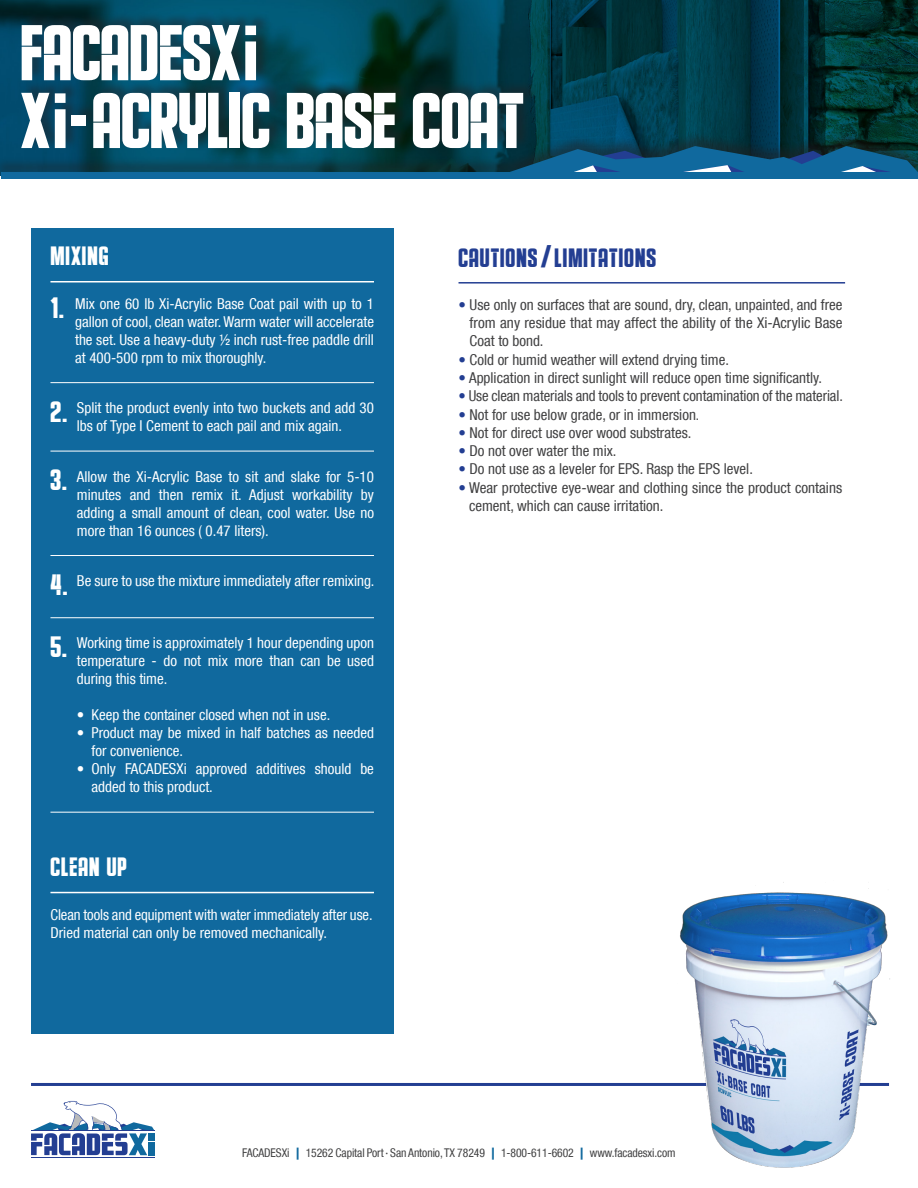
<style>
.page{position:relative;width:918px;height:1188px;background:#fff}
.page>*{position:absolute;margin:0;border:0;box-sizing:border-box;transform-origin:0 0}
.t1{font:81px/67.8px "Educated Deers";color:#fff}
.t2{font:30px "Educated Deers";color:#fff}
.t3{font:27px "Educated Deers";letter-spacing:.04em;color:#233e92}
.t4{font:27px "Educated Deers";letter-spacing:.04em;color:#fff}
.t5{font:condensed 15px/18px "Helvetica Neue LT Com";color:#fff}
.t6{font:condensed 15px/18.3px "Helvetica Neue LT Com";color:#404041;text-align:justify}
.t7{font:condensed 12px "Helvetica Neue LT Com";letter-spacing:-.005em;color:#404041}
.s1{font-family:"Acumin Variable Concept";font-size:75px}
.s2{font-family:"Impact"}
.s3{color:#233e92}
.s4{font-size:13.5px}
.s5{font-weight:900;font-stretch:normal;color:#10699e}
</style>
<div class="page">
<img style="left:0;top:0;width:918px;height:131px">
<div style="left:31px;top:229px;width:362px;height:805px;background:#10699e"></div>
<hr style="left:31px;top:1157px;width:124px;height:1px;background:#233e92">
<svg style="left:31px;top:1101px;width:123px;height:54px"></svg>
<hr style="left:31px;top:1130px;width:124px;height:1px;background:#233e92">
<div style="left:148px;top:1133px;width:7px;height:8px;background:#10699e"></div>
<div style="left:148px;top:1142px;width:7px;height:13px;background:#10699e"></div>
<div style="left:0;top:131px;width:918px;height:48px;background:#231f20;opacity:.5"></div>
<svg style="left:507px;top:146px;width:411px;height:26px;background:#17587e"></svg>
<div style="left:1px;top:172px;width:917px;height:7px;background:#10699e"></div>
<hr style="left:31px;top:1083px;width:858px;height:3px;background:#233e92">
<div style="left:21px;top:11px;width:518px;height:139px;background:#231f20;opacity:.5"></div>
<img style="left:680px;top:882px;width:210px;height:286px">
<hr style="left:459px;top:282px;width:386px;height:2px;background:#233e92">
<hr style="left:50px;top:281px;width:324px;height:1px;background:#fff">
<hr style="left:50px;top:382px;width:324px;height:1px;background:#fff">
<hr style="left:50px;top:451px;width:324px;height:1px;background:#fff">
<hr style="left:50px;top:555px;width:324px;height:1px;background:#fff">
<hr style="left:50px;top:617px;width:324px;height:1px;background:#fff">
<hr style="left:50px;top:812px;width:324px;height:1px;background:#fff">
<hr style="left:50px;top:892px;width:324px;height:1px;background:#fff">
<h1 class="t1" style="left:21px;top:18px;width:505px">FACADESX<span class="s1">i<br></span>X<span class="s1">i</span>-ACRYLIC BASE COAT</h1>
<p class="t4" style="left:50px;top:240px;width:59px">MIXING</p>
<p class="t2" style="left:50px;top:290px;width:15px">1.</p>
<p class="t5" style="left:75px;top:294px;width:300px;text-align:justify">Mix one 60 lb Xi-Acrylic Base Coat pail with up to 1 gallon of cool, clean water. Warm water will accelerate the set. Use a heavy-duty ½ inch rust-free paddle drill at 400-500 rpm to mix thoroughly.</p>
<p class="t2" style="left:50px;top:394px;width:18px">2.</p>
<p class="t5" style="left:77px;top:399px;width:299px">Split the product evenly into two buckets and add 30 lbs of Type I Cement to each pail and mix again.</p>
<p class="t2" style="left:50px;top:463px;width:18px">3.</p>
<p class="t5" style="left:77px;top:467px;width:299px;text-align:justify">Allow the Xi-Acrylic Base to sit and slake for 5-10 minutes and then remix it. Adjust workability by adding a small amount of clean, cool water. Use no more than 16 ounces ( 0.47 liters).</p>
<p class="t2" style="left:50px;top:567px;width:18px">4.</p>
<p class="t5" style="left:77px;top:572px;width:299px">Be sure to use the mixture immediately after remixing.</p>
<p class="t2" style="left:50px;top:629px;width:18px">5.</p>
<p class="t5" style="left:77px;top:634px;width:299px;text-align:justify">Working time is approximately 1 hour depending upon temperature - do not mix more than can be used during this time.</p>
<p class="t5" style="left:77px;top:706px;width:255px">• Keep the container closed when not in use.</p>
<p class="t5" style="left:92px;top:724px;width:284px;text-indent:-15px">• Product may be mixed in half batches as needed for convenience.</p>
<p class="t5" style="left:92px;top:760px;width:284px;text-indent:-15px">• Only FACADESXi approved additives should be added to this product.</p>
<p class="t4" style="left:51px;top:851px;width:78px">CLEAN UP</p>
<p class="t5" style="left:51px;top:905px;width:324px">Clean tools and equipment with water immediately after use.<br>Dried material can only be removed mechanically.</p>
<p class="t3" style="left:459px;top:241px;width:199px">CAUTIONS<span class="s2">/</span>LIMITATIONS</p>
<p class="t6" style="left:470px;top:295px;width:374px;text-indent:-11px"><span class="s3">•</span> Use only on surfaces that are sound, dry, clean, unpainted, and free from any residue that may affect the ability of the Xi-Acrylic Base Coat to bond.</p>
<p class="t6" style="left:459px;top:350px;width:272px"><span class="s3">•</span> Cold or humid weather will extend drying time.</p>
<p class="t6" style="left:459px;top:368px;width:365px"><span class="s3">•</span> Application in direct sunlight will reduce open time significantly.</p>
<p class="t6" style="left:459px;top:387px;width:386px"><span class="s3">•</span> Use clean materials and tools to prevent contamination of the material.</p>
<p class="t6" style="left:459px;top:405px;width:242px"><span class="s3">•</span> Not for use below grade, or in immersion<span class="s4">.</span></p>
<p class="t6" style="left:459px;top:423px;width:234px"><span class="s3">•</span> Not for direct use over wood substrates.</p>
<p class="t6" style="left:459px;top:442px;width:160px"><span class="s3">•</span> Do not over water the mix.</p>
<p class="t6" style="left:459px;top:460px;width:296px"><span class="s3">•</span> Do not use as a leveler for EPS. Rasp the EPS level.</p>
<p class="t6" style="left:469px;top:478px;width:375px;text-indent:-11px"><span class="s3">•</span> Wear protective eye-wear and clothing since the product contains cement, which can cause irritation.</p>
<p class="t7" style="left:242px;top:1146px;width:435px">FACADESXi <span class="s5">|</span> 15262 Capital Port <sup>•</sup> San Antonio, TX 78249 <span class="s5">|</span> 1-800-611-6602 <span class="s5">|</span> www.facadesxi.com</p>
</div>
